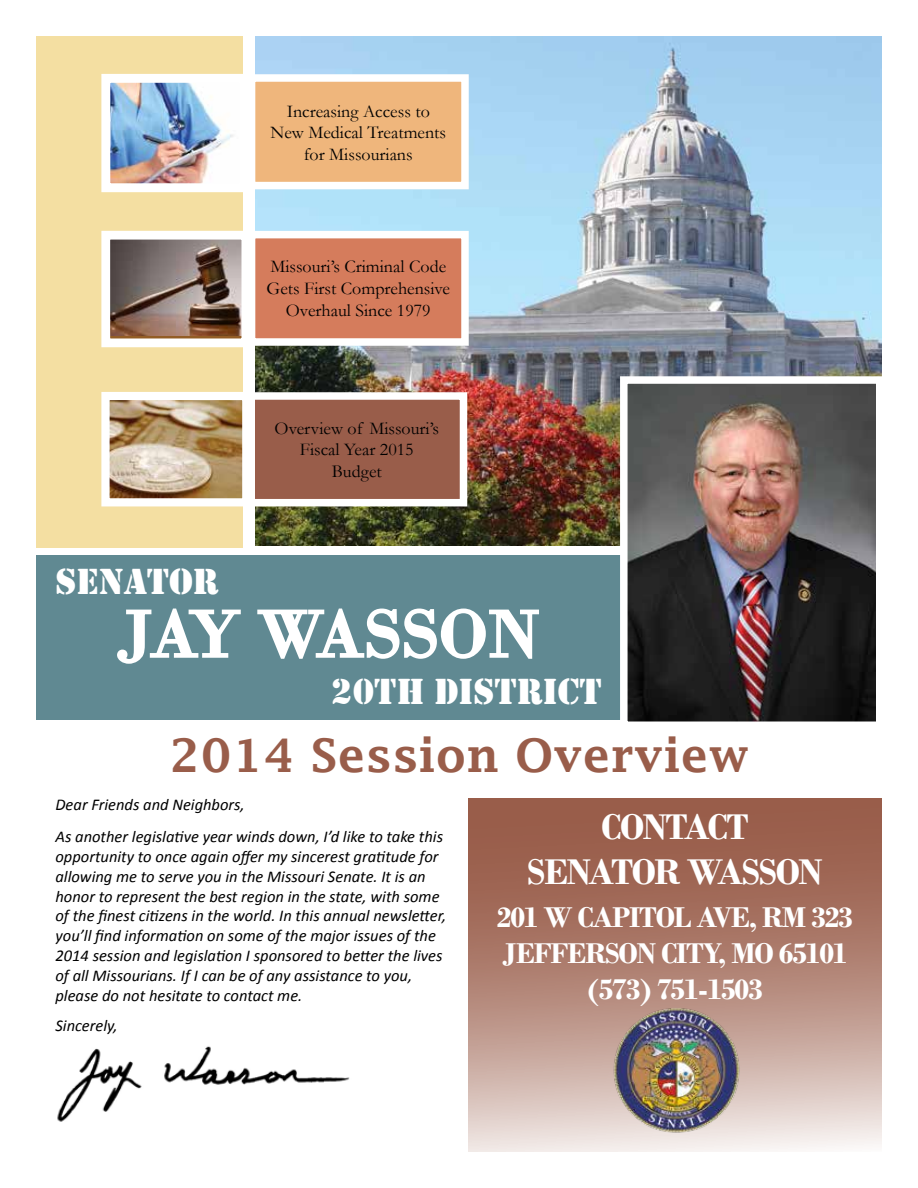
<style>
.page{position:relative;width:918px;height:1188px;background:#fff}
.page>*{position:absolute;margin:0;border:0;box-sizing:border-box;transform-origin:0 0}
.t1{font:69px "Bodoni";color:#fff}
.t2{font:600 46.5px "Lucida Fax";letter-spacing:.01em;color:#995d4a}
.t3{font:700 37.5px/45px "Bodoni";letter-spacing:-.04em;color:#fff;text-align:center}
.t4{font:37.5px "Stencil";color:#fff}
.t5{font:700 30px/36px "Bodoni";letter-spacing:-.04em;color:#fff;text-align:center}
.t6{font:18px/21.6px "Garamond";color:#000;text-align:center}
.t7{font:italic 16.5px/19.8px "Calibri";color:#000}
</style>
<div class="page">
<img style="left:255px;top:36px;width:627px;height:510px">
<svg style="left:468px;top:798px;width:414px;height:354px;background:#b58a7c"></svg>
<div style="left:36px;top:555px;width:846px;height:165px;background:#608992"></div>
<div style="left:36px;top:36px;width:207px;height:512px;background:#f4dfa2"></div>
<div style="left:252px;top:78px;width:213px;height:108px;background:#efb67c"></div>
<div style="left:248px;top:74px;width:221px;height:115px;border:8px solid #fff"></div>
<div style="left:252px;top:235px;width:213px;height:107px;background:#d57c5c"></div>
<div style="left:248px;top:231px;width:221px;height:115px;border:8px solid #fff"></div>
<div style="left:250px;top:396px;width:214px;height:107px;background:#995d4a"></div>
<div style="left:246px;top:392px;width:221px;height:114px;border:8px solid #fff"></div>
<div style="left:243px;top:36px;width:12px;height:517px;background:#fff"></div>
<svg style="left:117px;top:608px;width:124px;height:56px"></svg>
<svg style="left:257px;top:608px;width:282px;height:51px"></svg>
<img style="left:629px;top:385px;width:246px;height:335px">
<div style="left:620px;top:376px;width:264px;height:353px;border:8px solid #fff"></div>
<img style="left:57px;top:1046px;width:293px;height:76px">
<img style="left:611px;top:1004px;width:131px;height:131px">
<img style="left:110px;top:401px;width:131px;height:96px">
<div style="left:101px;top:392px;width:149px;height:114px;border:8px solid #fff"></div>
<img style="left:111px;top:241px;width:129px;height:95px">
<div style="left:101px;top:231px;width:149px;height:116px;border:9px solid #fff"></div>
<img style="left:111px;top:84px;width:127px;height:98px">
<div style="left:101px;top:74px;width:147px;height:118px;border:9px solid #fff"></div>
<p class="t6" style="left:271px;top:100px;width:177px">Increasing Access to<br>New Medical Treatments for Missourians</p>
<p class="t6" style="left:267px;top:256px;width:185px">Missouri’s Criminal Code<br>Gets First Comprehensive<br>Overhaul Since 1979</p>
<h3 class="t4" style="left:55px;top:560px;width:165px">SENATOR</h3>
<p class="t6" style="left:275px;top:417px;width:166px">Overview of Missouri’s<br>Fiscal Year 2015<br>Budget</p>
<h1 class="t1" style="left:116px;top:593px;width:426px">JAY WASSON</h1>
<h3 class="t4" style="left:331px;top:670px;width:272px">20TH DISTRICT</h3>
<h2 class="t2" style="left:170px;top:729px;width:580px">2014 Session Overview</h2>
<p class="t7" style="left:55px;top:788px;width:389px;line-height:31.8px">Dear Friends and Neighbors,<br>As another legislative year winds down, I’d like to take this</p>
<p class="t7" style="left:55px;top:846px;width:392px">opportunity to once again offer my sincerest gratitude for allowing me to serve you in the Missouri Senate. It is an honor to represent the best region in the state, with some of the finest citizens in the world. In this annual newsletter, you’ll find information on some of the major issues of the 2014 session and legislation I sponsored to better the lives of all Missourians. If I can be of any assistance to you, please do not hesitate to contact me.</p>
<p class="t7" style="left:55px;top:1015px;width:64px">Sincerely,</p>
<h3 class="t3" style="left:527px;top:805px;width:297px">CONTACT<br>SENATOR WASSON</h3>
<h3 class="t5" style="left:497px;top:900px;width:358px">201 W CAPITOL AVE, RM 323<br>JEFFERSON CITY, MO 65101 (573) 751-1503</h3>
</div>
